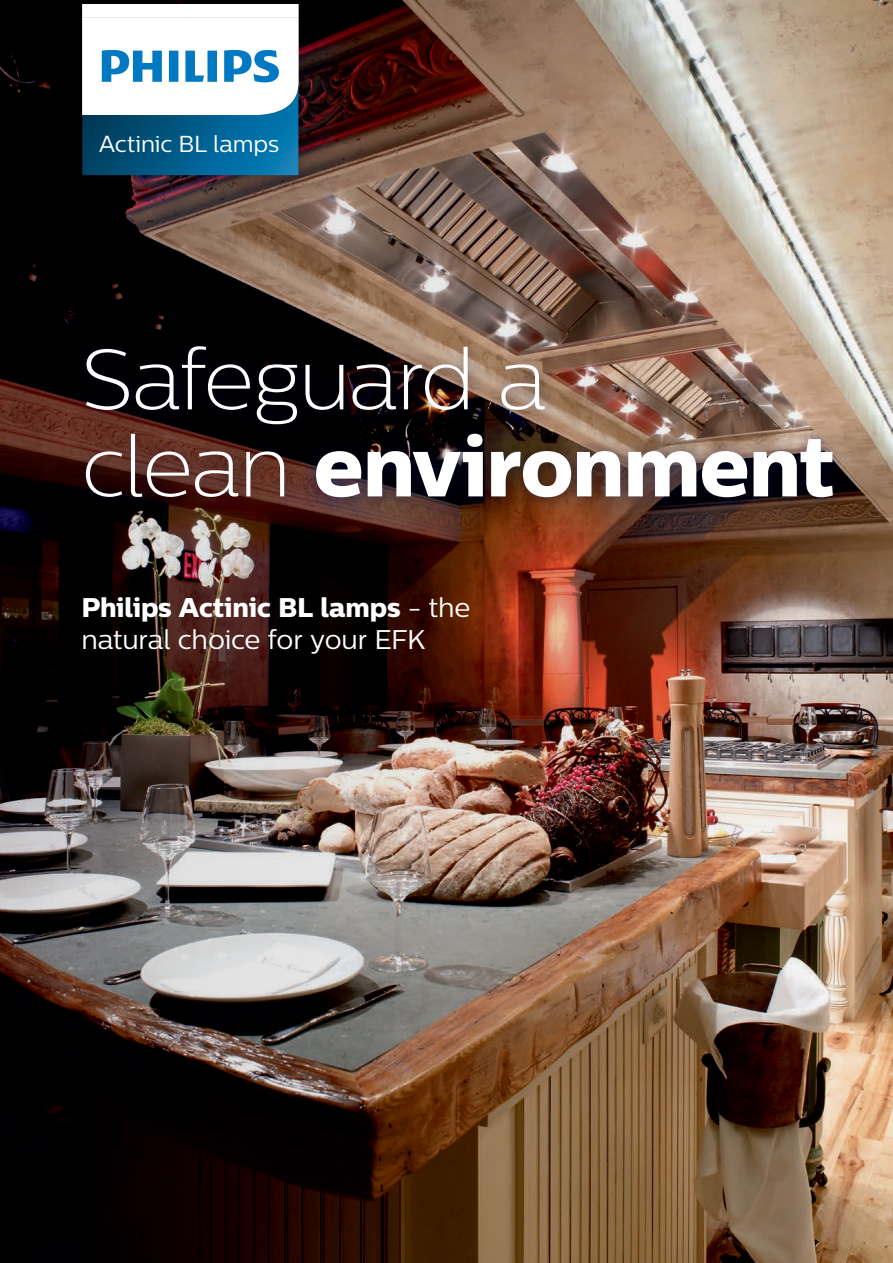
<style>
.page{position:relative;width:893px;height:1263px;background:#fff}
.page>*{position:absolute;margin:0;border:0;box-sizing:border-box;transform-origin:0 0}
.t1{font:85.5px "Centrale Sans X Bold";letter-spacing:-.015em;color:#fff}
.t2{font:85.5px "Centrale Sans X Light";letter-spacing:-.025em;color:#fff}
.t3{font:27px "Centrale Sans X Bold";letter-spacing:-.005em;color:#fff}
.t4{font:27px "Centrale Sans";letter-spacing:-.01em;color:#fff}
.t5{font:23.1px "Centrale Sans";letter-spacing:-.01em;color:#fff}
.s1{font-family:"Centrale Sans X Light"}
.s2{font-family:"Centrale Sans"}
</style>
<div class="page">
<img style="left:0;top:0;width:893px;height:1263px">
<div style="left:71px;top:332px;width:779px;height:182px;background:#00073b;opacity:.5"></div>
<img style="left:56px;top:5px;width:268px;height:196px">
<svg style="left:82px;top:5px;width:216px;height:170px"></svg>
<p class="t5" style="left:99px;top:130px;width:181px">Actinic BL lamps</p>
<h1 class="t2" style="left:81px;top:331px;width:467px">Safeguard a</h1>
<h1 class="t1" style="left:81px;top:413px;width:755px"><span class="s1">clean</span> environment</h1>
<p class="t3" style="left:81px;top:591px;width:391px">Philips Actinic BL lamps <span class="s2">- the</span></p>
<p class="t4" style="left:81px;top:624px;width:346px">natural choice for your EFK</p>
</div>
